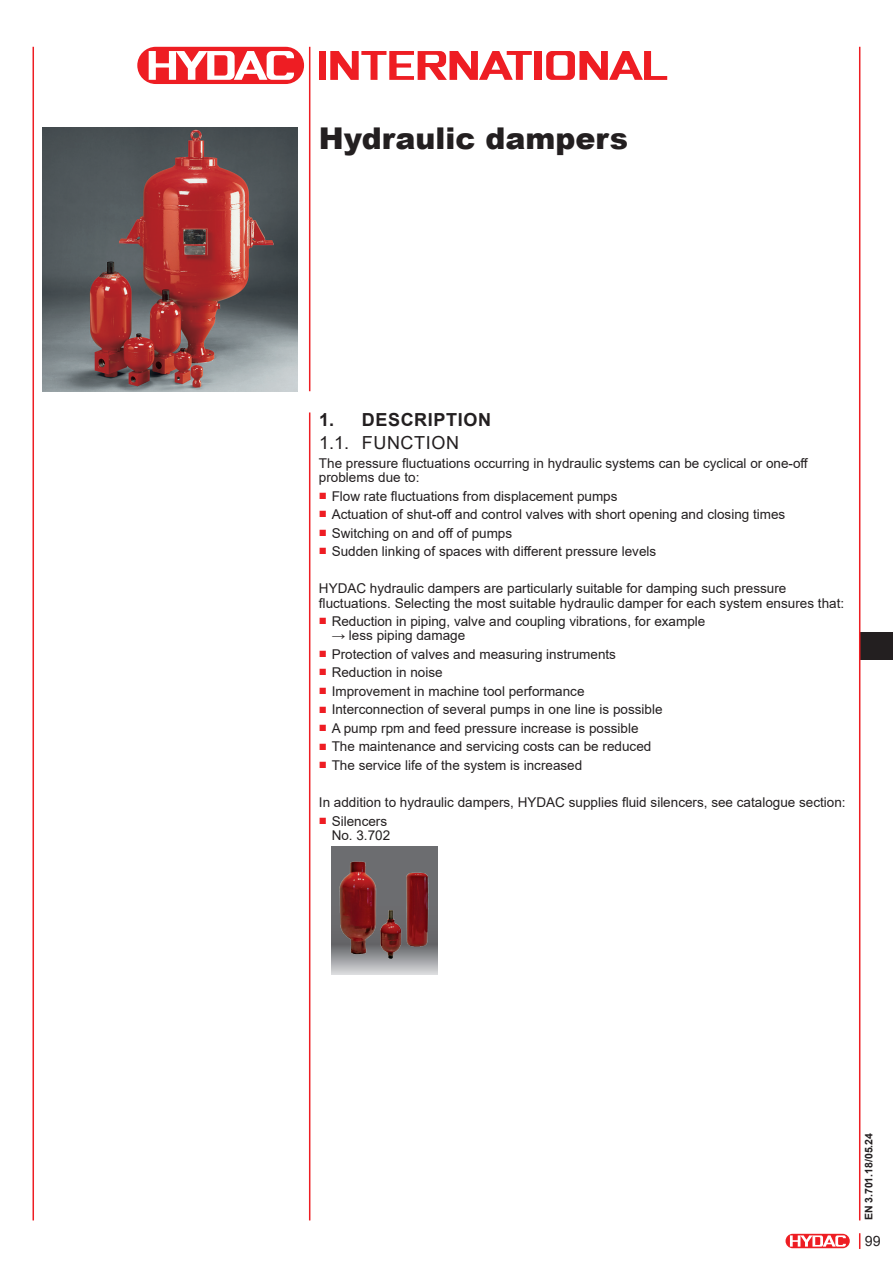
<style>
.page{position:relative;width:893px;height:1263px;background:#fff}
.page>*{position:absolute;margin:0;border:0;box-sizing:border-box;transform-origin:0 0}
.Titelseite_Titel_1{font:900 30px "Arial";color:#231f20}
.t1{font:700 18px "Arial";letter-spacing:.035em;color:#231f20}
.t2{font:18px "Arial";letter-spacing:.035em;color:#231f20}
.t3{font:14.25px "Arial";color:#231f20}
.Text{font:13.5px/14.2px "Arial";color:#231f20}
.t4{font:700 10.5px "Arial";color:#231f20}
.s1{color:#ee1d23}
</style>
<div class="page">
<hr style="left:33px;top:47px;width:1px;height:1173px;background:#ee1d23">
<div style="left:860px;top:632px;width:33px;height:28px;background:#231f20"></div>
<hr style="left:859px;top:47px;width:1px;height:1173px;background:#ee1d23">
<div style="left:785px;top:1233px;width:65px;height:16px;border:1px solid #fff;border-radius:7px"></div>
<svg style="left:785px;top:1234px;width:65px;height:14px"></svg>
<svg style="left:790px;top:1235px;width:56px;height:11px"></svg>
<svg style="left:859px;top:1233px;width:1px;height:16px"></svg>
<div style="left:136px;top:45px;width:169px;height:40px;border:3px solid #fff;border-radius:19px"></div>
<div style="left:137px;top:47px;width:167px;height:37px;background:#ee1d23;border-radius:19px"></div>
<svg style="left:149px;top:51px;width:145px;height:29px"></svg>
<div style="left:319px;top:51px;width:7px;height:29px;background:#ee1d23"></div>
<div style="left:534px;top:51px;width:8px;height:29px;background:#ee1d23"></div>
<svg style="left:546px;top:51px;width:121px;height:29px"></svg>
<svg style="left:330px;top:51px;width:202px;height:29px"></svg>
<hr style="left:309px;top:412px;width:1px;height:808px;background:#ee1d23">
<hr style="left:309px;top:47px;width:1px;height:344px;background:#ee1d23">
<img style="left:43px;top:128px;width:255px;height:263px">
<svg style="left:332px;top:847px;width:106px;height:127px"></svg>
<img style="left:332px;top:854px;width:106px;height:113px">
<p class="Titelseite_Titel_1" style="left:319px;top:117px;width:311px">Hydraulic dampers</p>
<p class="t1" style="left:319px;top:407px;width:173px">1. DESCRIPTION</p>
<p class="t2" style="left:319px;top:431px;width:141px">1.1. FUNCTION</p>
<p class="Text" style="left:319px;top:456px;width:491px">The pressure fluctuations occurring in hydraulic systems can be cyclical or one-off problems due to:</p>
<p class="Text" style="left:319px;top:489px;width:300px"><span class="s1">■</span> Flow rate fluctuations from displacement pumps</p>
<p class="Text" style="left:319px;top:507px;width:468px"><span class="s1">■</span> Actuation of shut-off and control valves with short opening and closing times</p>
<p class="Text" style="left:319px;top:526px;width:195px"><span class="s1">■</span> Switching on and off of pumps</p>
<p class="Text" style="left:319px;top:544px;width:339px"><span class="s1">■</span> Sudden linking of spaces with different pressure levels</p>
<p class="Text" style="left:319px;top:581px;width:527px">HYDAC hydraulic dampers are particularly suitable for damping such pressure fluctuations. Selecting the most suitable hydraulic damper for each system ensures that:</p>
<p class="Text" style="left:319px;top:614px;width:388px"><span class="s1">■</span> Reduction in piping, valve and coupling vibrations, for example</p>
<p class="Text" style="left:332px;top:628px;width:135px">→ less piping damage</p>
<p class="Text" style="left:319px;top:647px;width:299px"><span class="s1">■</span> Protection of valves and measuring instruments</p>
<p class="Text" style="left:319px;top:665px;width:125px"><span class="s1">■</span> Reduction in noise</p>
<p class="Text" style="left:319px;top:684px;width:267px"><span class="s1">■</span> Improvement in machine tool performance</p>
<p class="Text" style="left:319px;top:702px;width:345px"><span class="s1">■</span> Interconnection of several pumps in one line is possible</p>
<p class="Text" style="left:319px;top:721px;width:321px"><span class="s1">■</span> A pump rpm and feed pressure increase is possible</p>
<p class="Text" style="left:319px;top:739px;width:334px"><span class="s1">■</span> The maintenance and servicing costs can be reduced</p>
<p class="Text" style="left:319px;top:758px;width:265px"><span class="s1">■</span> The service life of the system is increased</p>
<p class="Text" style="left:319px;top:795px;width:528px">In addition to hydraulic dampers, HYDAC supplies fluid silencers, see catalogue section:</p>
<p class="Text" style="left:319px;top:814px;width:73px;text-align:right"><span class="s1">■</span> Silencers<br>No. 3.702</p>
<p class="t4" style="left:861px;top:1220px;width:89px;rotate:-90deg">EN 3.701.18/05.24</p>
<p class="t3" style="left:865px;top:1231px;width:17px">99</p>
</div>
